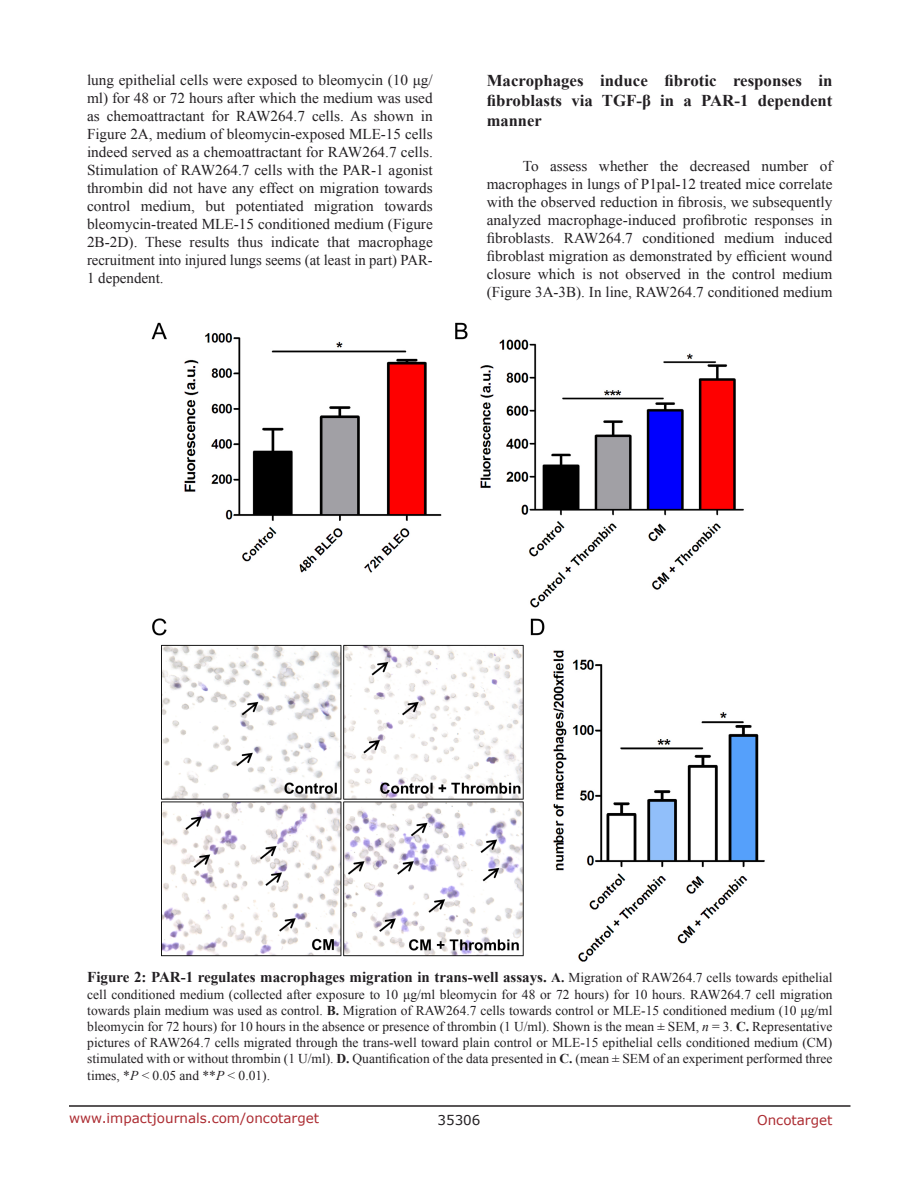
<style>
.page{position:relative;width:918px;height:1188px;background:#fff}
.page>*{position:absolute;margin:0;border:0;box-sizing:border-box;transform-origin:0 0}
.SubHeading{font:700 16.5px/19.8px "Times New Roman";color:#221f22;text-align:justify}
.BodyText{font:15px/18px "Times New Roman";color:#221f22;text-align:justify}
.FigureText{font:700 15px "Times New Roman";color:#221f22}
.FigureText-2{font:13.5px/16.2px "Times New Roman";color:#221f22;text-align:justify}
.t1{font:13.5px "Verdana";color:#ac2b31}
.t2{font:13.5px "Verdana";color:#221f22}
.s1{font-size:13.5px}
.s2{font-weight:400;font-size:13.5px}
.s3{font-weight:700}
.s4{font-style:italic}
</style>
<div class="page">
<hr style="left:69px;top:1105px;width:781px;height:2px;background:#231f20">
<img style="left:151px;top:322px;width:614px;height:640px">
<p class="BodyText" style="left:87px;top:71px;width:347px">lung epithelial cells were exposed to bleomycin (10 μg/ ml) for 48 or 72 hours after which the medium was used as chemoattractant for RAW264.7 cells. As shown in Figure 2A, medium of bleomycin-exposed MLE-15 cells indeed served as a chemoattractant for RAW264.7 cells.<br>Stimulation of RAW264.7 cells with the PAR-1 agonist thrombin did not have any effect on migration towards control medium, but potentiated migration towards bleomycin-treated MLE-15 conditioned medium (Figure 2B-2D). These results thus indicate that macrophage recruitment into injured lungs seems (at least in part) PAR-1 dependent.</p>
<p class="SubHeading" style="left:487px;top:70px;width:347px">Macrophages induce fibrotic responses in fibroblasts via TGF-β in a PAR-1 dependent manner</p>
<p class="BodyText" style="left:487px;top:157px;width:347px;text-indent:36px">To assess whether the decreased number of macrophages in lungs of P1pal-12 treated mice correlate with the observed reduction in fibrosis, we subsequently analyzed macrophage-induced profibrotic responses in fibroblasts. RAW264.7 conditioned medium induced fibroblast migration as demonstrated by efficient wound closure which is not observed in the control medium (Figure 3A-3B). In line, RAW264.7 conditioned medium</p>
<p class="FigureText" style="left:87px;top:967px;width:747px">Figure 2: PAR-1 regulates macrophages migration in trans-well assays. <span class="s1">A.</span> <span class="s2">Migration of RAW264.7 cells towards epithelial</span></p>
<p class="FigureText-2" style="left:87px;top:986px;width:747px">cell conditioned medium (collected after exposure to 10 μg/ml bleomycin for 48 or 72 hours) for 10 hours. RAW264.7 cell migration towards plain medium was used as control. <span class="s3">B.</span> Migration of RAW264.7 cells towards control or MLE-15 conditioned medium (10 μg/ml bleomycin for 72 hours) for 10 hours in the absence or presence of thrombin (1 U/ml). Shown is the mean ± SEM, <span class="s4">n</span> = 3. <span class="s3">C.</span> Representative pictures of RAW264.7 cells migrated through the trans-well toward plain control or MLE-15 epithelial cells conditioned medium (CM) stimulated with or without thrombin (1 U/ml). <span class="s3">D.</span> Quantification of the data presented in <span class="s3">C.</span> (mean ± SEM of an experiment performed three times, *<span class="s4">P</span> &lt; 0.05 and **<span class="s4">P</span> &lt; 0.01).</p>
<p class="t1" style="left:69px;top:1109px;width:252px">www.impactjournals.com/oncotarget</p>
<p class="t2" style="left:438px;top:1111px;width:44px">35306</p>
<p class="t1" style="left:757px;top:1111px;width:77px">Oncotarget</p>
</div>
